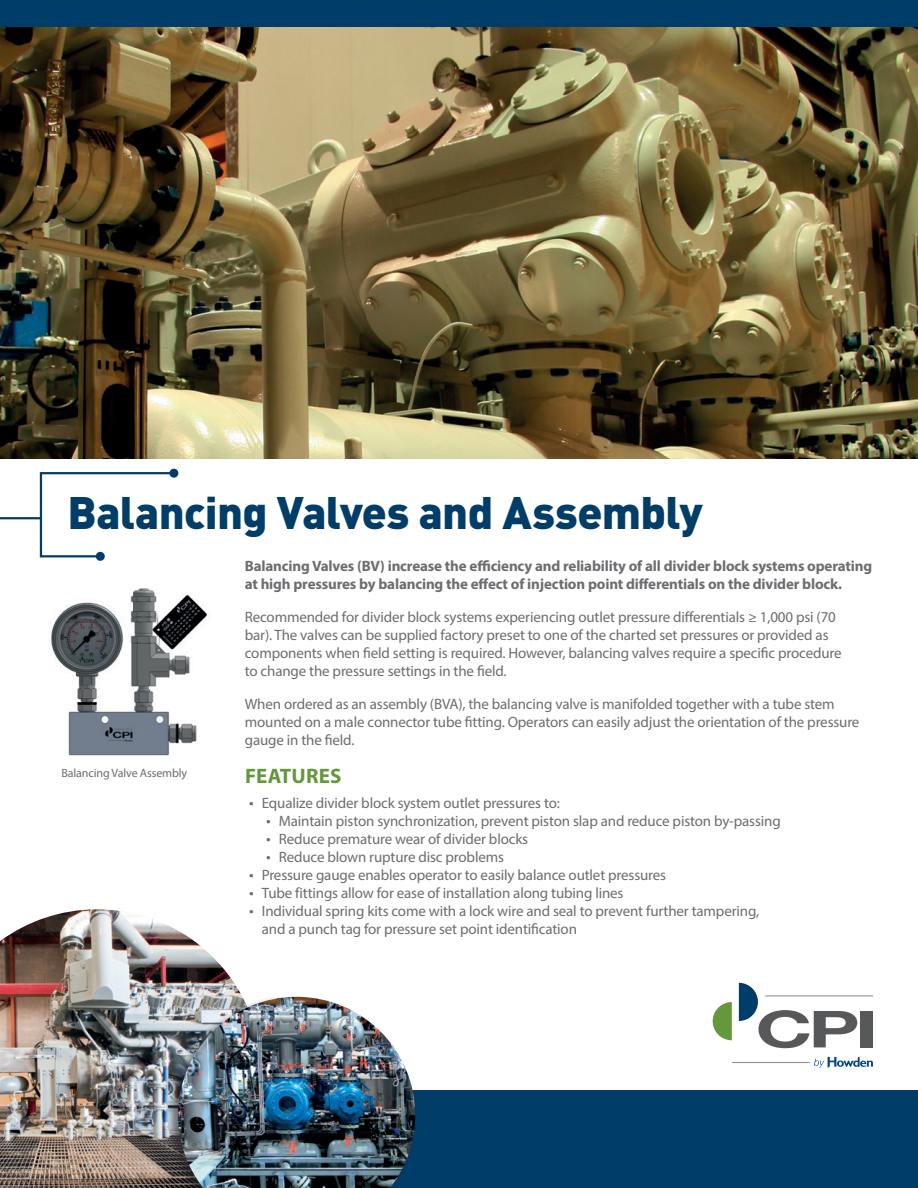
<style>
.page{position:relative;width:918px;height:1188px;background:#fff}
.page>*{position:absolute;margin:0;border:0;box-sizing:border-box;transform-origin:0 0}
.t1{font:900 45px "DIN";letter-spacing:-.015em;color:#003d69}
.t2{font:700 21px "Myriad Pro";letter-spacing:.01em;color:#65973b}
.t3{font:15px/18px "Myriad Pro";letter-spacing:-.01em;color:#6c6d70}
.t4{font:700 15px/18px "Myriad Pro";letter-spacing:-.01em;color:#6c6d70}
.t5{font:12px "Myriad Pro";letter-spacing:-.01em;color:#6c6d70}
.s1{font-size:16.5px}
</style>
<div class="page">
<div style="left:0;top:1091px;width:918px;height:97px;background:#003d69"></div>
<img style="left:0;top:909px;width:241px;height:279px">
<div style="left:166px;top:994px;width:251px;height:194px;background:#231f20;opacity:.57"></div>
<img style="left:178px;top:997px;width:237px;height:191px">
<svg style="left:0;top:472px;width:169px;height:117px"></svg>
<div style="left:96px;top:552px;width:9px;height:9px;background:#003d69;border-radius:50%"></div>
<div style="left:169px;top:469px;width:9px;height:9px;background:#003d69;border-radius:50%"></div>
<img style="left:0;top:27px;width:918px;height:432px">
<div style="left:0;top:0;width:918px;height:27px;background:#003d69"></div>
<hr style="left:732px;top:1062px;width:78px;height:1px;background:#939598">
<svg style="left:814px;top:1057px;width:59px;height:11px"></svg>
<hr style="left:765px;top:995px;width:108px;height:1px;background:#939598">
<svg style="left:713px;top:1002px;width:19px;height:38px"></svg>
<svg style="left:739px;top:983px;width:118px;height:65px"></svg>
<div style="left:861px;top:1011px;width:12px;height:36px;background:#57585a"></div>
<img style="left:51px;top:589px;width:157px;height:167px">
<p class="t1" style="left:67px;top:483px;width:637px">Balancing Valves and Assembly</p>
<p class="t5" style="left:62px;top:765px;width:127px">Balancing Valve Assembly</p>
<p class="t4" style="left:245px;top:557px;width:629px">Balancing Valves (BV) increase the efficiency and reliability of all divider block systems operating at high pressures by balancing the effect of injection point differentials on the divider block.</p>
<p class="t3" style="left:245px;top:608px;width:598px">Recommended for divider block systems experiencing outlet pressure differentials ≥ 1,000 psi (70 bar). The valves can be supplied factory preset to one of the charted set pressures or provided as components when field setting is required. However, balancing valves require a specific procedure to change the pressure settings in the field.</p>
<p class="t3" style="left:245px;top:695px;width:616px">When ordered as an assembly (BVA), the balancing valve is manifolded together with a tube stem mounted on a male connector tube fitting. Operators can easily adjust the orientation of the pressure gauge in the field.</p>
<p class="t2" style="left:245px;top:762px;width:98px">FEATURES</p>
<p class="t3" style="left:249px;top:794px;width:312px"><span class="s1">•</span> Equalize divider block system outlet pressures to:</p>
<p class="t3" style="left:266px;top:812px;width:516px"><span class="s1">•</span> Maintain piston synchronization, prevent piston slap and reduce piston by-passing</p>
<p class="t3" style="left:266px;top:830px;width:264px"><span class="s1">•</span> Reduce premature wear of divider blocks</p>
<p class="t3" style="left:266px;top:848px;width:240px"><span class="s1">•</span> Reduce blown rupture disc problems</p>
<p class="t3" style="left:249px;top:866px;width:419px"><span class="s1">•</span> Pressure gauge enables operator to easily balance outlet pressures</p>
<p class="t3" style="left:249px;top:884px;width:376px"><span class="s1">•</span> Tube fittings allow for ease of installation along tubing lines</p>
<p class="t3" style="left:262px;top:902px;width:499px;text-indent:-13px"><span class="s1">•</span> Individual spring kits come with a lock wire and seal to prevent further tampering, and a punch tag for pressure set point identification</p>
</div>
